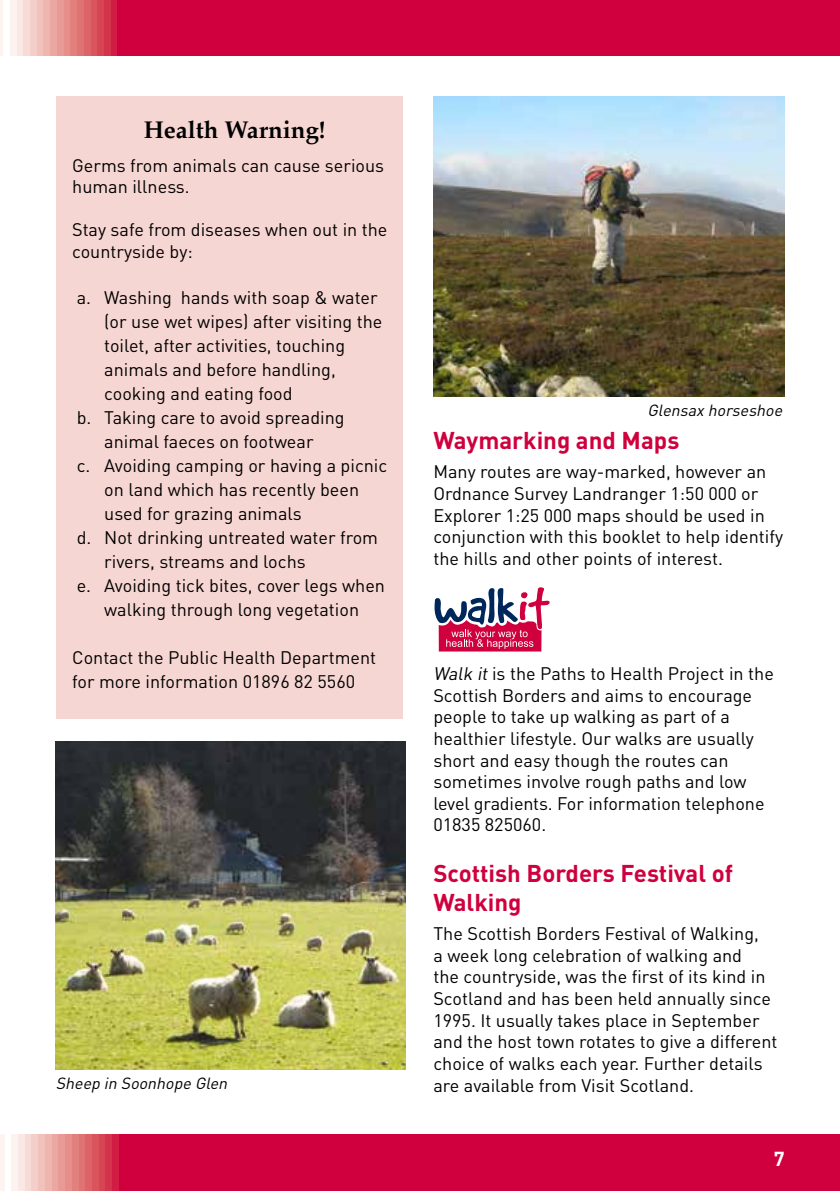
<style>
.page{position:relative;width:840px;height:1191px;background:#fff}
.page>*{position:absolute;margin:0;border:0;box-sizing:border-box;transform-origin:0 0}
.t1{font:700 24px/28.8px "DIN";color:#cf003d}
.t2{font:700 24px "Palatino";color:#000}
.t3{font:700 20px "DIN";color:#fff}
.t4{font:18px/21.6px "DIN";color:#000}
.t5{font:italic 16px "DIN";color:#000}
.s1{font-style:italic}
</style>
<div class="page">
<svg style="left:0;top:1134px;width:839px;height:57px;background:#d2154a"></svg>
<svg style="left:0;top:0;width:839px;height:56px;background:#d2154a"></svg>
<div style="left:57px;top:96px;width:346px;height:622px;background:#f6d6d2"></div>
<svg style="left:434px;top:587px;width:115px;height:64px"></svg>
<img style="left:56px;top:741px;width:349px;height:328px">
<img style="left:433px;top:96px;width:350px;height:301px">
<h1 class="t2" style="left:144px;top:109px;width:183px">Health Warning!</h1>
<p class="t4" style="left:72px;top:154px;width:313px">Germs from animals can cause serious human illness.</p>
<p class="t4" style="left:72px;top:219px;width:316px">Stay safe from diseases when out in the countryside by:</p>
<p class="t4" style="left:77px;top:286px;width:302px">a. Washing hands with soap &amp; water</p>
<p class="t4" style="left:104px;top:310px;width:279px">(or use wet wipes) after visiting the</p>
<p class="t4" style="left:104px;top:334px;width:242px">toilet, after activities, touching</p>
<p class="t4" style="left:104px;top:358px;width:233px">animals and before handling,</p>
<p class="t4" style="left:104px;top:382px;width:190px">cooking and eating food</p>
<p class="t4" style="left:77px;top:406px;width:269px">b. Taking care to avoid spreading</p>
<p class="t4" style="left:104px;top:430px;width:211px">animal faeces on footwear</p>
<p class="t4" style="left:77px;top:454px;width:312px">c. Avoiding camping or having a picnic</p>
<p class="t4" style="left:104px;top:478px;width:256px">on land which has recently been</p>
<p class="t4" style="left:104px;top:502px;width:199px">used for grazing animals</p>
<p class="t4" style="left:77px;top:526px;width:303px">d. Not drinking untreated water from</p>
<p class="t4" style="left:104px;top:550px;width:203px">rivers, streams and lochs</p>
<p class="t4" style="left:77px;top:574px;width:310px">e. Avoiding tick bites, cover legs when</p>
<p class="t4" style="left:104px;top:598px;width:256px">walking through long vegetation</p>
<p class="t4" style="left:72px;top:645px;width:305px;line-height:24px">Contact the Public Health Department for more information 01896 82 5560</p>
<p class="t5" style="left:647px;top:400px;width:140px">Glensax horseshoe</p>
<h1 class="t1" style="left:433px;top:425px;width:247px">Waymarking and Maps</h1>
<p class="t4" style="left:433px;top:461px;width:351px">Many routes are way-marked, however an Ordnance Survey Landranger 1:50 000 or Explorer 1:25 000 maps should be used in conjunction with this booklet to help identify the hills and other points of interest.</p>
<p class="t4" style="left:433px;top:662px;width:342px"><span class="s1">Walk it</span>is the Paths to Health Project in the Scottish Borders and aims to encourage people to take up walking as part of a healthier lifestyle. Our walks are usually short and easy though the routes can sometimes involve rough paths and low level gradients. For information telephone 01835 825060.</p>
<h1 class="t1" style="left:433px;top:857px;width:301px">Scottish Borders Festival of<br>Walking</h1>
<p class="t4" style="left:433px;top:922px;width:345px">The Scottish Borders Festival of Walking,<br>a week long celebration of walking and<br>the countryside, was the first of its kind in Scotland and has been held annually since 1995. It usually takes place in September and the host town rotates to give a different choice of walks each year. Further details</p>
<p class="t5" style="left:56px;top:1073px;width:177px">Sheep in Soonhope Glen</p>
<p class="t4" style="left:433px;top:1073px;width:262px">are available from Visit Scotland.</p>
<p class="t3" style="left:772px;top:1144px;width:13px">77</p>
</div>
